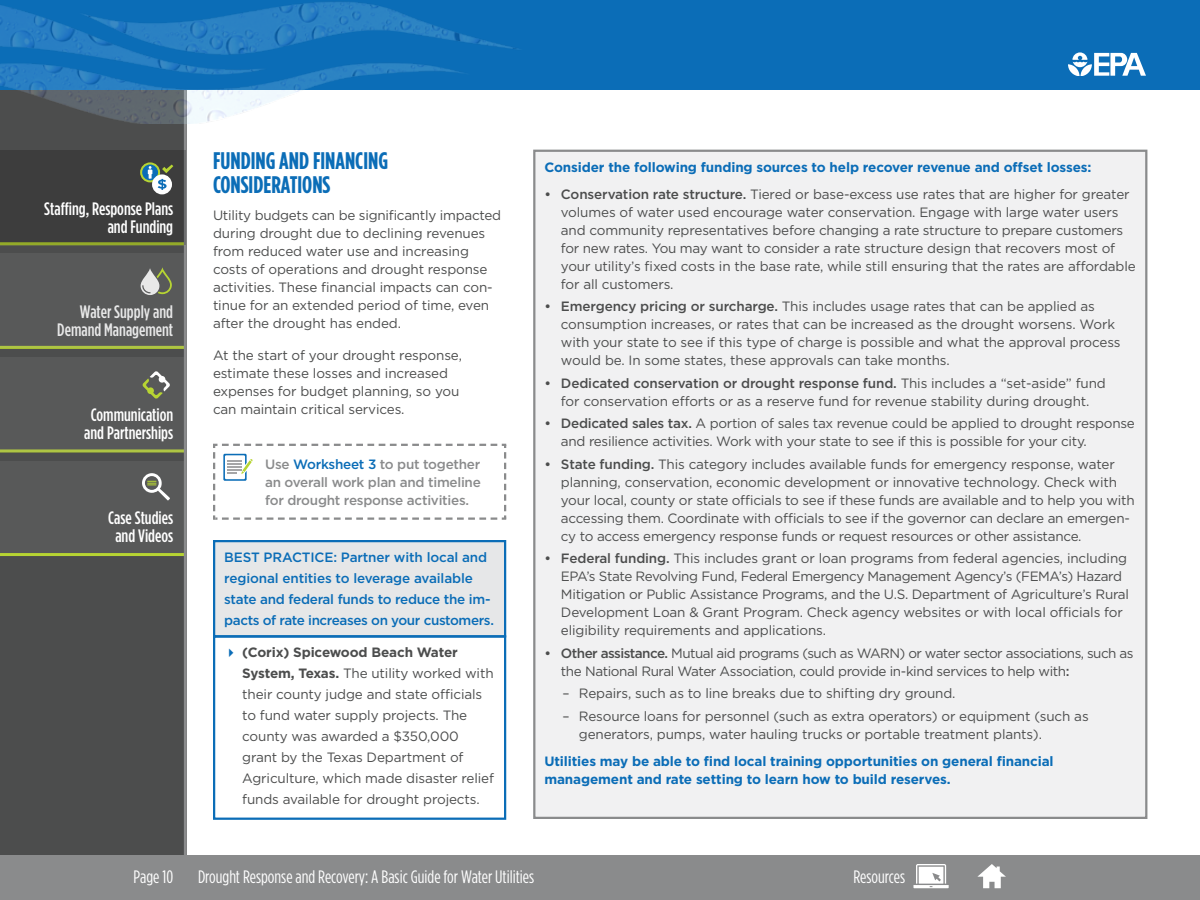
<style>
.page{position:relative;width:1200px;height:900px;background:#fff}
.page>*{position:absolute;margin:0;border:0;box-sizing:border-box;transform-origin:0 0}
.t1{font:700 24px/24px "Gotham Condensed";color:#0b6db7}
.t2{font:500 18px/18px "Gotham Condensed";color:#fff;text-align:right}
.t3{font:18px "Gotham Condensed";color:#fff}
.t4{font:13.5px/18px "Gotham";letter-spacing:-.01em;color:#4c4d4d}
.t5{font:700 13.5px/18px "Gotham";letter-spacing:-.01em;color:#0b6db7}
.t6{font:13.5px/18px "Gotham";letter-spacing:-.04em;color:#4c4d4d}
.t7{font:500 13.5px/21px "Gotham";letter-spacing:-.02em;color:#0b6db7}
.t8{font:500 13.5px/18px "Gotham";letter-spacing:-.02em;color:#8a8b8c;text-align:justify}
.s1{color:#0b6db7}
.s2{font-weight:700}
.s3{font-weight:500}
</style>
<div class="page">
<div style="left:0;top:90px;width:187px;height:810px;background:#4c4d4d"></div>
<div style="left:0;top:461px;width:185px;height:94px;background:#585959"></div>
<hr style="left:0;top:242px;width:185px;height:3px;background:#b7d433">
<hr style="left:0;top:346px;width:185px;height:3px;background:#b7d433">
<hr style="left:0;top:553px;width:185px;height:3px;background:#b7d433">
<hr style="left:184px;top:90px;width:3px;height:810px;background:#8a8b8c">
<div style="left:0;top:0;width:1200px;height:90px;background:#0b6db7"></div>
<svg style="left:1068px;top:52px;width:78px;height:24px"></svg>
<img style="left:0;top:2px;width:520px;height:122px">
<div style="left:0;top:855px;width:1200px;height:45px;background:#8a8b8c"></div>
<svg style="left:913px;top:864px;width:36px;height:24px"></svg>
<div style="left:534px;top:151px;width:612px;height:667px;background:#f1f1f2"></div>
<div style="left:0;top:150px;width:185px;height:94px;background:#3d3d3d"></div>
<svg style="left:141px;top:163px;width:18px;height:18px"></svg>
<div style="left:140px;top:162px;width:20px;height:20px;border:2px solid #b7d433;border-radius:50%"></div>
<div style="left:153px;top:175px;width:18px;height:18px;background:#fff;border-radius:50%"></div>
<div style="left:152px;top:174px;width:20px;height:20px;border:2px solid #fff;border-radius:50%"></div>
<svg style="left:148px;top:166px;width:4px;height:13px"></svg>
<svg style="left:158px;top:179px;width:9px;height:11px"></svg>
<svg style="left:162px;top:165px;width:11px;height:8px"></svg>
<div style="left:0;top:357px;width:185px;height:95px;background:#585959"></div>
<svg style="left:142px;top:371px;width:28px;height:28px"></svg>
<div style="left:0;top:254px;width:185px;height:94px;background:#585959"></div>
<svg style="left:141px;top:267px;width:31px;height:28px"></svg>
<svg style="left:142px;top:473px;width:28px;height:28px"></svg>
<svg style="left:213px;top:443px;width:294px;height:77px"></svg>
<div style="left:214px;top:541px;width:291px;height:95px;background:#e6e7e8"></div>
<div style="left:213px;top:540px;width:293px;height:98px;border:2px solid #0b6db7"></div>
<div style="left:213px;top:635px;width:293px;height:185px;border:2px solid #0b6db7"></div>
<svg style="left:977px;top:864px;width:29px;height:24px"></svg>
<p class="t2" style="left:44px;top:199px;width:130px">Staffing, Response Plans and Funding</p>
<p class="t2" style="left:57px;top:303px;width:117px">Water Supply and<br>Demand Management</p>
<p class="t2" style="left:84px;top:405px;width:90px;text-align:center">Communication and Partnerships</p>
<p class="t2" style="left:108px;top:509px;width:66px;text-align:center">Case Studies and Videos</p>
<h2 class="t1" style="left:213px;top:148px;width:177px">FUNDING AND FINANCING<br>CONSIDERATIONS</h2>
<p class="t4" style="left:213px;top:206px;width:290px">Utility budgets can be significantly impacted during drought due to declining revenues from reduced water use and increasing costs of operations and drought response activities. These financial impacts can con&shy;tinue for an extended period of time, even after the drought has ended.</p>
<p class="t4" style="left:213px;top:346px;width:250px">At the start of your drought response, estimate these losses and increased expenses for budget planning, so you can maintain critical services.</p>
<p class="t8" style="left:265px;top:455px;width:217px">Use <span class="s1">Worksheet 3</span> to put together an overall work plan and timeline for drought response activities.</p>
<p class="t7" style="left:224px;top:547px;width:271px">BEST PRACTICE: Partner with local and regional entities to leverage available state and federal funds to reduce the im&shy;pacts of rate increases on your customers.</p>
<p class="t4" style="left:242px;top:642px;width:253px;line-height:21px"><span class="s2">(Corix) Spicewood Beach Water System, Texas.</span> The utility worked with their county judge and state officials to fund water supply projects. The county was awarded a $350,000 grant by the Texas Department of Agriculture, which made disaster relief funds available for drought projects.</p>
<p class="t5" style="left:544px;top:158px;width:549px">Consider the following funding sources to help recover revenue and offset losses:</p>
<p class="t4" style="left:561px;top:185px;width:576px;text-indent:-16px"><span class="s3">• Conservation rate structure.</span> Tiered or base-excess use rates that are higher for greater volumes of water used encourage water conservation. Engage with large water users and community representatives before changing a rate structure to prepare customers for new rates. You may want to consider a rate structure design that recovers most of your utility’s fixed costs in the base rate, while still ensuring that the rates are affordable for all customers.</p>
<p class="t4" style="left:561px;top:297px;width:561px;text-indent:-16px"><span class="s3">• Emergency pricing or surcharge.</span> This includes usage rates that can be applied as consumption increases, or rates that can be increased as the drought worsens. Work with your state to see if this type of charge is possible and what the approval process would be. In some states, these approvals can take months.</p>
<p class="t4" style="left:544px;top:374px;width:563px;text-align:center"><span class="s3">• Dedicated conservation or drought response fund.</span> This includes a “set-aside” fund for conservation efforts or as a reserve fund for revenue stability during drought.</p>
<p class="t4" style="left:561px;top:414px;width:575px;text-indent:-16px"><span class="s3">• Dedicated sales tax.</span> A portion of sales tax revenue could be applied to drought response and resilience activities. Work with your state to see if this is possible for your city.</p>
<p class="t4" style="left:561px;top:455px;width:575px;text-indent:-16px"><span class="s3">• State funding.</span> This category includes available funds for emergency response, water planning, conservation, economic development or innovative technology. Check with your local, county or state officials to see if these funds are available and to help you with accessing them. Coordinate with officials to see if the governor can declare an emergen&shy;cy to access emergency response funds or request resources or other assistance.</p>
<p class="t4" style="left:561px;top:549px;width:570px;text-indent:-16px"><span class="s3">• Federal funding.</span> This includes grant or loan programs from federal agencies, including EPA’s State Revolving Fund, Federal Emergency Management Agency’s (FEMA’s) Hazard Mitigation or Public Assistance Programs, and the U.S. Department of Agriculture’s Rural Development Loan &amp; Grant Program. Check agency websites or with local officials for eligibility requirements and applications.</p>
<p class="t6" style="left:561px;top:644px;width:574px;text-indent:-16px"><span class="s3">• Other assistance.</span> Mutual aid programs (such as WARN) or water sector associations, such as the National Rural Water Association, could provide in-kind services to help with<span class="s3">:</span></p>
<p class="t4" style="left:562px;top:684px;width:395px">– Repairs, such as to line breaks due to shifting dry ground.</p>
<p class="t4" style="left:579px;top:707px;width:511px;text-indent:-16px">– Resource loans for personnel (such as extra operators) or equipment (such as generators, pumps, water hauling trucks or portable treatment plants).</p>
<p class="t5" style="left:544px;top:752px;width:511px">Utilities may be able to find local training opportunities on general financial management and rate setting to learn how to build reserves.</p>
<h2 class="t3" style="left:134px;top:866px;width:41px">Page 10</h2>
<p class="t3" style="left:853px;top:866px;width:53px">Resources</p>
<h2 class="t3" style="left:198px;top:866px;width:338px">Drought Response and Recovery: A Basic Guide for Water Utilities</h2>
</div>
